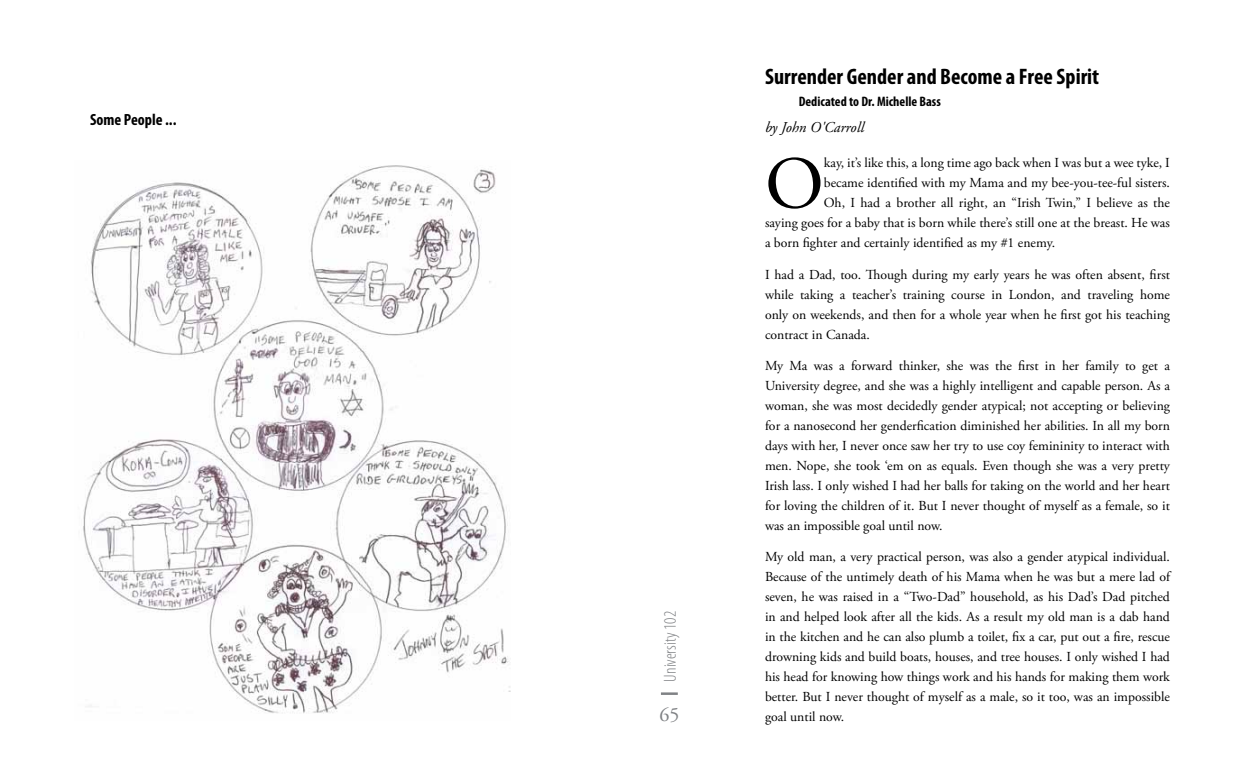
<style>
.page{position:relative;width:1260px;height:765px;background:#fff}
.page>*{position:absolute;margin:0;border:0;box-sizing:border-box;transform-origin:0 0}
.t1{font:74.12px "Adobe Garamond Pro";color:#000}
.t2{font:700 condensed 22.5px "Myriad Pro";color:#000}
.t3{font:20px "Adobe Garamond Pro";color:#808285}
.t4{font:300 condensed 17.5px "Myriad Pro";color:#808285}
.t5{font:700 condensed 16.25px "Myriad Pro";color:#000}
.t6{font:italic 15px "Adobe Garamond Pro";color:#000}
.t7{font:13.75px/20px "Adobe Garamond Pro";color:#000;text-align:justify}
.t8{font:700 condensed 13.75px "Myriad Pro";color:#000}
</style>
<div class="page">
<hr style="left:661px;top:692px;width:17px;height:3px;background:#808285">
<img style="left:83px;top:165px;width:427px;height:549px">
<p class="t5" style="left:90px;top:109px;width:88px">Some People ...</p>
<p class="t4" style="left:660px;top:682px;width:72px;rotate:-90deg">University 102</p>
<h3 class="t3" style="left:659px;top:702px;width:21px">65</h3>
<h2 class="t2" style="left:765px;top:63px;width:336px">Surrender Gender and Become a Free Spirit</h2>
<p class="t8" style="left:799px;top:93px;width:144px">Dedicated to Dr. Michelle Bass</p>
<p class="t6" style="left:765px;top:118px;width:101px">by John O'Carroll</p>
<h1 class="t1" style="left:765px;top:139px;width:60px">O</h1>
<p class="t7" style="left:824px;top:154px;width:348px">kay, it’s like this, a long time ago back when I was but a wee tyke, I</p>
<p class="t7" style="left:824px;top:174px;width:348px">became identified with my Mama and my bee-you-tee-ful sisters.</p>
<p class="t7" style="left:824px;top:194px;width:348px">Oh, I had a brother all right, an “Irish Twin,” I believe as the</p>
<p class="t7" style="left:765px;top:214px;width:406px">saying goes for a baby that is born while there’s still one at the breast. He was</p>
<p class="t7" style="left:765px;top:234px;width:292px">a born fighter and certainly identified as my #1 enemy.</p>
<p class="t7" style="left:765px;top:265px;width:407px">I had a Dad, too. Though during my early years he was often absent, first while taking a teacher’s training course in London, and traveling home only on weekends, and then for a whole year when he first got his teaching contract in Canada.</p>
<p class="t7" style="left:765px;top:356px;width:407px">My Ma was a forward thinker, she was the first in her family to get a University degree, and she was a highly intelligent and capable person. As a woman, she was most decidedly gender atypical; not accepting or believing for a nanosecond her genderfication diminished her abilities. In all my born days with her, I never once saw her try to use coy femininity to interact with men. Nope, she took ‘em on as equals. Even though she was a very pretty Irish lass. I only wished I had her balls for taking on the world and her heart for loving the children of it. But I never thought of myself as a female, so it was an impossible goal until now.</p>
<p class="t7" style="left:765px;top:547px;width:407px">My old man, a very practical person, was also a gender atypical individual.<br>Because of the untimely death of his Mama when he was but a mere lad of seven, he was raised in a “Two-Dad” household, as his Dad’s Dad pitched in and helped look after all the kids. As a result my old man is a dab hand in the kitchen and he can also plumb a toilet, fix a car, put out a fire, rescue drowning kids and build boats, houses, and tree houses. I only wished I had his head for knowing how things work and his hands for making them work better. But I never thought of myself as a male, so it too, was an impossible goal until now.</p>
</div>
